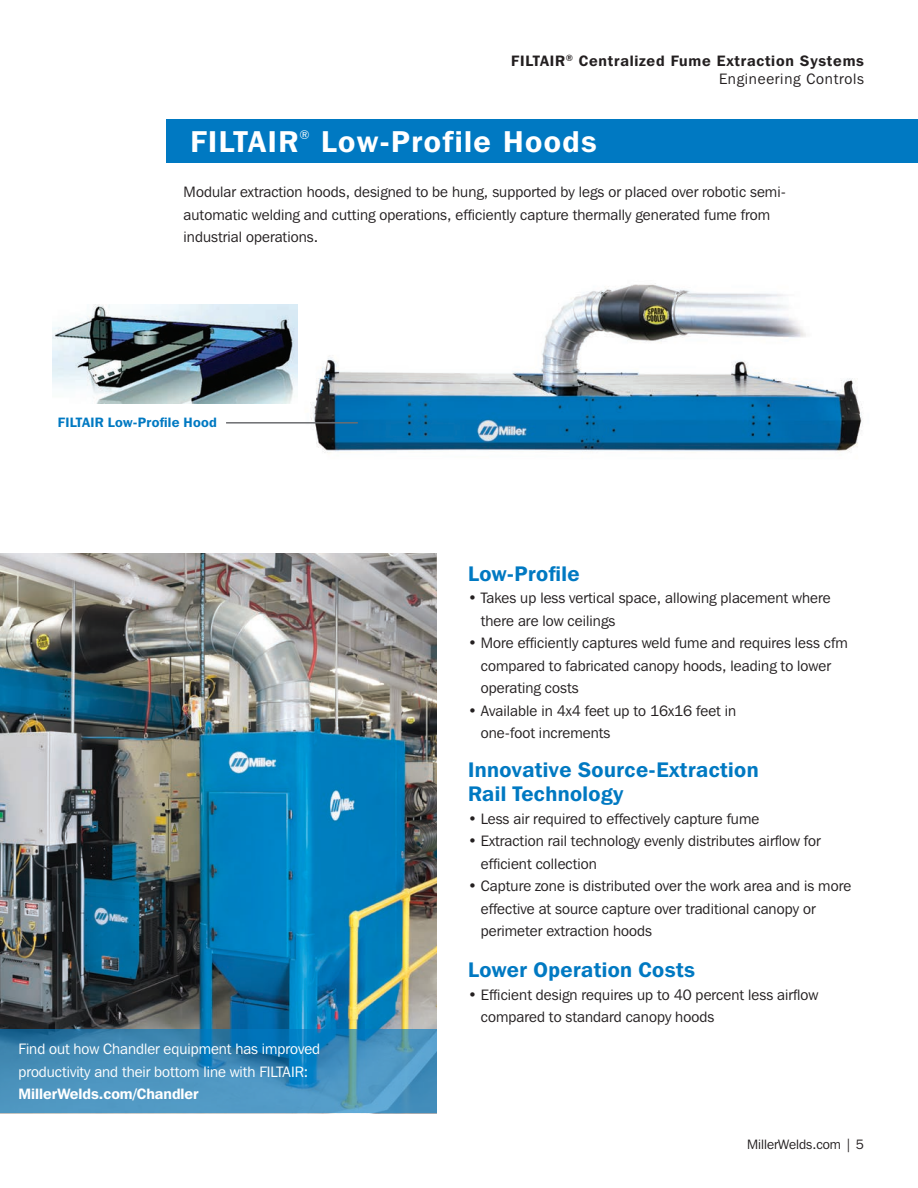
<style>
.page{position:relative;width:918px;height:1188px;background:#fff}
.page>*{position:absolute;margin:0;border:0;box-sizing:border-box;transform-origin:0 0}
.t1{font:600 30px "Franklin Gothic IT Cby BT";letter-spacing:.05em;color:#fff}
.t2{font:600 21px/24px "Franklin Gothic IT Cby BT";letter-spacing:.02em;color:#0079c2}
.t3{font:15px/22.5px "Franklin Gothic IT Cby BT";letter-spacing:.005em;color:#231f20}
.t4{font:15px/22.5px "Franklin Gothic IT Cby BT";color:#fff}
.t5{font:600 15px/18px "Franklin Gothic IT Cby BT";letter-spacing:.05em;color:#231f20;text-align:right}
.t6{font:600 15px "Franklin Gothic IT Cby BT";color:#fff}
.t7{font:600 13.5px "Franklin Gothic IT Cby BT";letter-spacing:.02em;color:#0079c2}
.t8{font:13.5px "Franklin Gothic IT Cby BT";color:#231f20}
.t9{font:12.3px "Franklin Gothic IT Cby BT";color:#fff}
.s1{font-weight:400}
</style>
<div class="page">
<div style="left:167px;top:120px;width:751px;height:43px;background:#0079c2"></div>
<img style="left:294px;top:283px;width:569px;height:170px">
<img style="left:0;top:553px;width:436px;height:476px">
<svg style="left:0;top:1029px;width:436px;height:84px;background:#408dbb"></svg>
<img style="left:52px;top:305px;width:246px;height:98px">
<hr style="left:226px;top:422px;width:132px;height:2px;background:#6c6d70">
<p class="t5" style="left:511px;top:52px;width:354px">FILTAIR<sup>®</sup> Centralized Fume Extraction Systems<br><span class="s1">Engineering Controls</span></p>
<p class="t1" style="left:190px;top:123px;width:109px">FILTAIR</p>
<p class="t9" style="left:300px;top:127px;width:12px">®</p>
<p class="t1" style="left:321px;top:123px;width:277px">Low-Profile Hoods</p>
<p class="t3" style="left:184px;top:180px;width:604px">Modular extraction hoods, designed to be hung, supported by legs or placed over robotic semi&shy;automatic welding and cutting operations, efficiently capture thermally generated fume from industrial operations.</p>
<p class="t7" style="left:58px;top:414px;width:161px">FILTAIR Low-Profile Hood</p>
<p class="t4" style="left:18px;top:1037px;width:303px">Find out how Chandler equipment has improved productivity and their bottom line with FILTAIR:</p>
<p class="t6" style="left:18px;top:1084px;width:182px">MillerWelds.com/Chandler</p>
<p class="t2" style="left:468px;top:561px;width:113px">Low-Profile</p>
<p class="t3" style="left:481px;top:586px;width:351px;text-indent:-13px">• Takes up less vertical space, allowing placement where there are low ceilings</p>
<p class="t3" style="left:481px;top:631px;width:368px;text-indent:-13px">• More efficiently captures weld fume and requires less cfm compared to fabricated canopy hoods, leading to lower operating costs</p>
<p class="t3" style="left:481px;top:699px;width:257px;text-indent:-13px">• Available in 4x4 feet up to 16x16 feet in one-foot increments</p>
<p class="t2" style="left:468px;top:758px;width:292px">Innovative Source-Extraction<br>Rail Technology</p>
<p class="t3" style="left:468px;top:807px;width:293px">• Less air required to effectively capture fume</p>
<p class="t3" style="left:481px;top:830px;width:341px;text-indent:-13px">• Extraction rail technology evenly distributes airflow for efficient collection</p>
<p class="t3" style="left:481px;top:875px;width:372px;text-indent:-13px">• Capture zone is distributed over the work area and is more effective at source capture over traditional canopy or perimeter extraction hoods</p>
<p class="t2" style="left:468px;top:957px;width:229px">Lower Operation Costs</p>
<p class="t3" style="left:481px;top:983px;width:339px;text-indent:-13px">• Efficient design requires up to 40 percent less airflow compared to standard canopy hoods</p>
<p class="t8" style="left:747px;top:1136px;width:118px">MillerWelds.com | 5</p>
</div>
